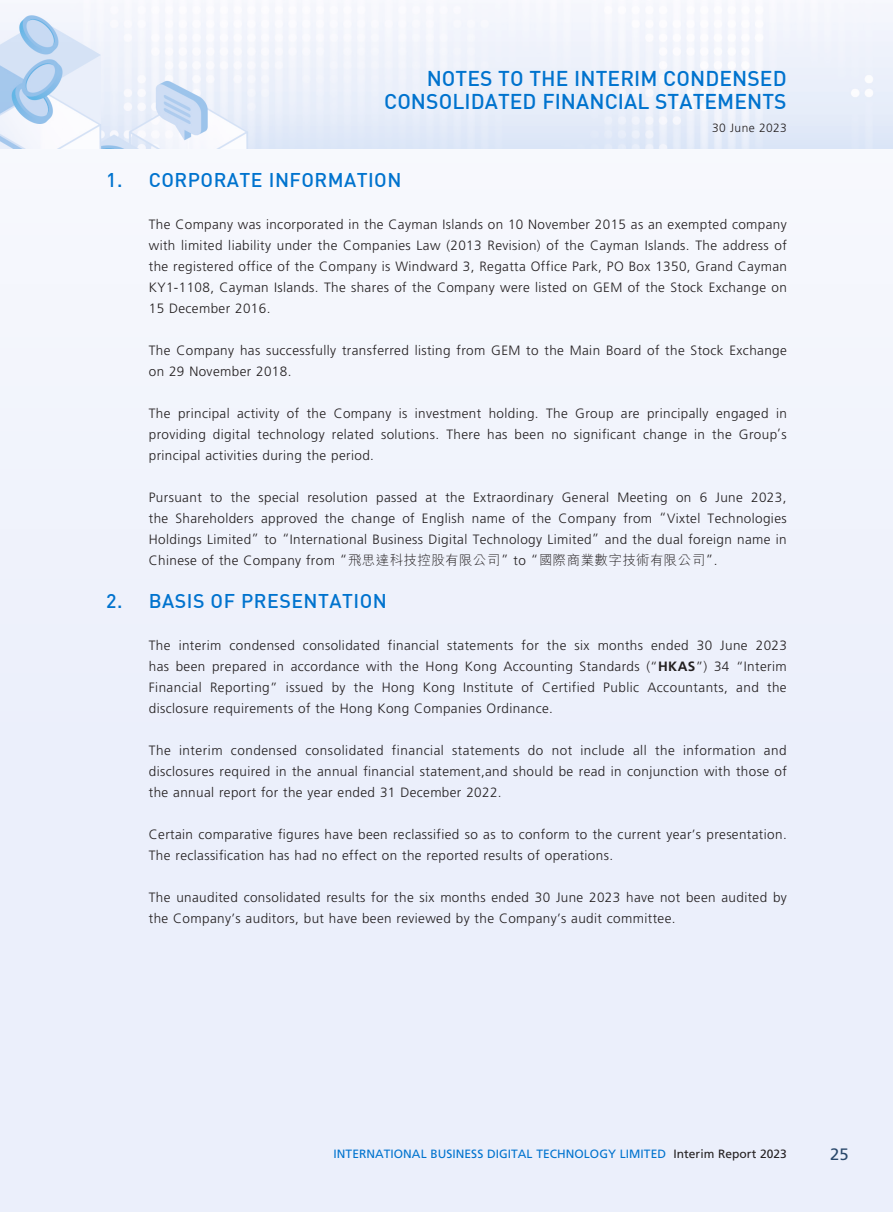
<style>
.page{position:relative;width:893px;height:1212px;background:#ebeffb}
.page>*{position:absolute;margin:0;border:0;box-sizing:border-box;transform-origin:0 0}
.t1{font:21px/22.5px "DIN Medium";letter-spacing:.005em;color:#0073ce;text-align:right}
.t2{font:19.5px "DIN Medium";letter-spacing:.025em;color:#0073ce}
.t3{font:16.5px "Frutiger LT Std";color:#29486b}
.t4{font:300 13.5px/21px "Frutiger LT Std";letter-spacing:.03em;color:#231f20;text-align:justify}
.t5{font:12px "Frutiger LT Std";letter-spacing:.005em;color:#0073ce}
.t6{font:300 12px "Frutiger LT Std";letter-spacing:.03em;color:#231f20}
.s1{font-family:"M Hei HK"}
.s2{font-weight:700}
.s3{color:#231f20}
</style>
<div class="page">
<img style="left:0;top:0;width:893px;height:148px">
<h1 class="t1" style="left:384px;top:67px;width:404px">NOTES TO THE INTERIM CONDENSED<br>CONSOLIDATED FINANCIAL STATEMENTS</h1>
<p class="t6" style="left:712px;top:121px;width:76px">30 June 2023</p>
<h2 class="t2" style="left:106px;top:167px;width:297px">1. CORPORATE INFORMATION</h2>
<p class="t4" style="left:149px;top:214px;width:640px">The Company was incorporated in the Cayman Islands on 10 November 2015 as an exempted company with limited liability under the Companies Law (2013 Revision) of the Cayman Islands. The address of the registered office of the Company is Windward 3, Regatta Office Park, PO Box 1350, Grand Cayman KY1-1108, Cayman Islands. The shares of the Company were listed on GEM of the Stock Exchange on 15 December 2016.</p>
<p class="t4" style="left:149px;top:340px;width:639px">The Company has successfully transferred listing from GEM to the Main Board of the Stock Exchange on 29 November 2018.</p>
<p class="t4" style="left:149px;top:403px;width:639px">The principal activity of the Company is investment holding. The Group are principally engaged in providing digital technology related solutions. There has been no significant change in the Group’s principal activities during the period.</p>
<p class="t4" style="left:149px;top:487px;width:639px">Pursuant to the special resolution passed at the Extraordinary General Meeting on 6 June 2023, the Shareholders approved the change of English name of the Company from “Vixtel Technologies Holdings Limited” to “International Business Digital Technology Limited” and the dual foreign name in Chinese of the Company from “<span class="s1">飛思達科技控股有限公司</span>” to “<span class="s1">國際商業數字技術有限公司</span>”.</p>
<h2 class="t2" style="left:106px;top:589px;width:282px">2. BASIS OF PRESENTATION</h2>
<p class="t4" style="left:149px;top:635px;width:640px">The interim condensed consolidated financial statements for the six months ended 30 June 2023 has been prepared in accordance with the Hong Kong Accounting Standards (“<span class="s2">HKAS</span>”) 34 “Interim Financial Reporting” issued by the Hong Kong Institute of Certified Public Accountants, and the disclosure requirements of the Hong Kong Companies Ordinance.</p>
<p class="t4" style="left:149px;top:740px;width:640px">The interim condensed consolidated financial statements do not include all the information and disclosures required in the annual financial statement,and should be read in conjunction with those of the annual report for the year ended 31 December 2022.</p>
<p class="t4" style="left:149px;top:824px;width:639px">Certain comparative figures have been reclassified so as to conform to the current year’s presentation.<br>The reclassification has had no effect on the reported results of operations.</p>
<p class="t4" style="left:149px;top:887px;width:640px">The unaudited consolidated results for the six months ended 30 June 2023 have not been audited by the Company’s auditors, but have been reviewed by the Company’s audit committee.</p>
<p class="t5" style="left:334px;top:1147px;width:455px">INTERNATIONAL BUSINESS DIGITAL TECHNOLOGY LIMITED <span class="s3">Interim Report 2023</span></p>
<p class="t3" style="left:830px;top:1144px;width:20px">25</p>
</div>
